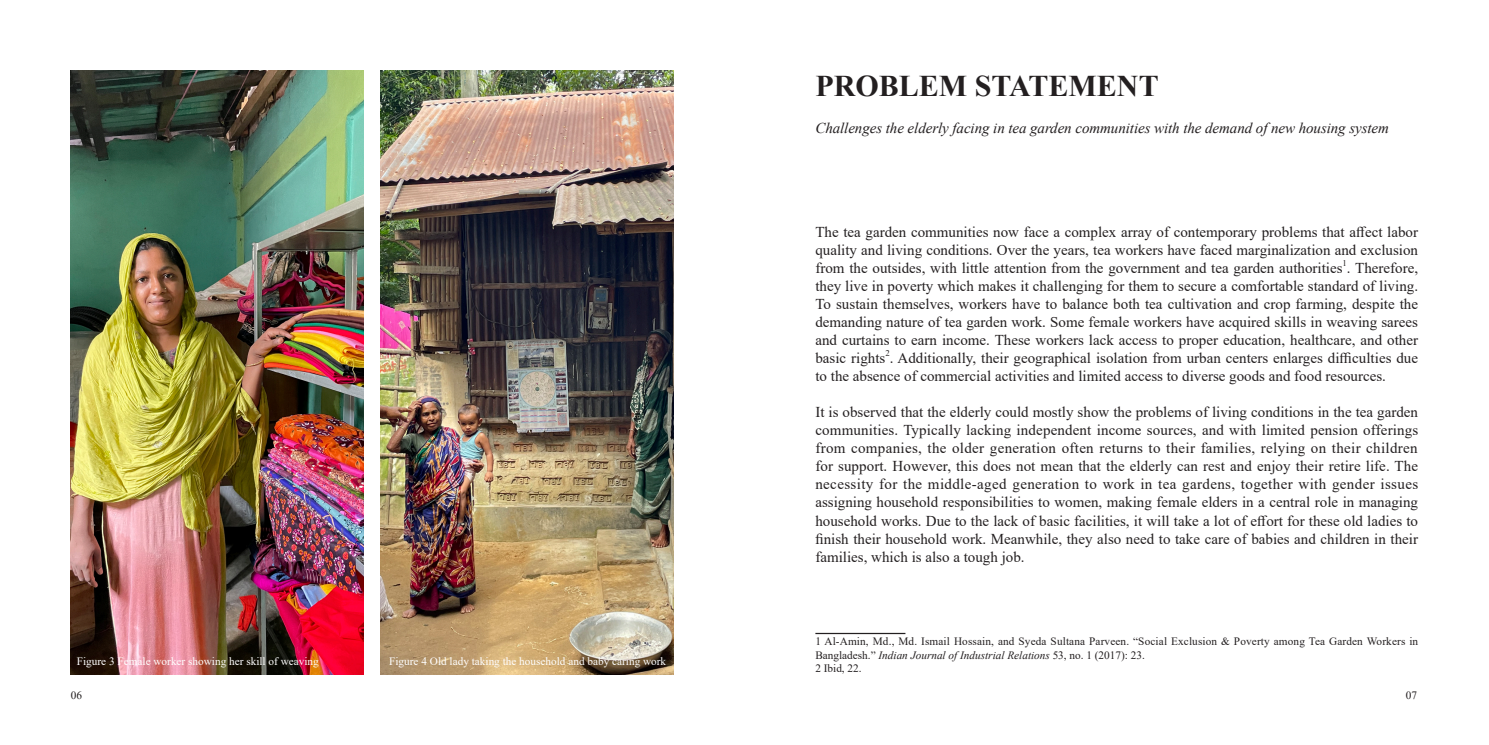
<style>
.page{position:relative;width:1489px;height:745px;background:#fff}
.page>*{position:absolute;margin:0;border:0;box-sizing:border-box;transform-origin:0 0}
.t1{font:700 30px "Times New Roman";color:#231f20}
.t2{font:15px/18px "Times New Roman";color:#231f20;text-align:justify}
.t3{font:italic 15px "Times New Roman";letter-spacing:-.005em;color:#231f20}
.t4{font:11.25px/13.5px "Times New Roman";letter-spacing:.01em;color:#231f20}
.t5{font:11.25px "Times New Roman";color:#fff}
.t6{font:8.75px "Times New Roman";color:#231f20}
.s1{font-style:italic}
</style>
<div class="page">
<hr style="left:815px;top:632px;width:90px;height:1px;background:#231f20">
<img style="left:71px;top:71px;width:293px;height:602px">
<img style="left:380px;top:71px;width:293px;height:602px">
<p class="t1" style="left:815px;top:64px;width:345px">PROBLEM STATEMENT</p>
<p class="t3" style="left:815px;top:118px;width:575px">Challenges the elderly facing in tea garden communities with the demand of new housing system</p>
<p class="t5" style="left:77px;top:653px;width:243px">Figure 3 Female worker showing her skill of weaving</p>
<p class="t5" style="left:389px;top:653px;width:278px">Figure 4 Old lady taking the household and baby caring work</p>
<p class="t2" style="left:815px;top:222px;width:604px">The tea garden communities now face a complex array of contemporary problems that affect labor quality and living conditions. Over the years, tea workers have faced marginalization and exclusion from the outsides, with little attention from the government and tea garden authorities . Therefore,</p>
<p class="t6" style="left:1342px;top:257px;width:6px">1</p>
<p class="t2" style="left:815px;top:276px;width:604px">they live in poverty which makes it challenging for them to secure a comfortable standard of living.<br>To sustain themselves, workers have to balance both tea cultivation and crop farming, despite the demanding nature of tea garden work. Some female workers have acquired skills in weaving sarees and curtains to earn income. These workers lack access to proper education, healthcare, and other basic rights . Additionally, their geographical isolation from urban centers enlarges difficulties due</p>
<p class="t6" style="left:885px;top:347px;width:6px">2</p>
<p class="t2" style="left:815px;top:366px;width:572px">to the absence of commercial activities and limited access to diverse goods and food resources.</p>
<p class="t2" style="left:815px;top:402px;width:604px">It is observed that the elderly could mostly show the problems of living conditions in the tea garden communities. Typically lacking independent income sources, and with limited pension offerings from companies, the older generation often returns to their families, relying on their children for support. However, this does not mean that the elderly can rest and enjoy their retire life. The necessity for the middle-aged generation to work in tea gardens, together with gender issues assigning household responsibilities to women, making female elders in a central role in managing household works. Due to the lack of basic facilities, it will take a lot of effort for these old ladies to finish their household work. Meanwhile, they also need to take care of babies and children in their families, which is also a tough job.</p>
<p class="t4" style="left:815px;top:633px;width:604px">1 Al-Amin, Md., Md. Ismail Hossain, and Syeda Sultana Parveen. “Social Exclusion &amp; Poverty among Tea Garden Workers in<br>Bangladesh.” <span class="s1">Indian Journal of Industrial Relations</span> 53, no. 1 (2017): 23.</p>
<p class="t4" style="left:815px;top:660px;width:48px">2 Ibid, 22.</p>
<p class="t4" style="left:71px;top:687px;width:13px">06</p>
<p class="t4" style="left:1405px;top:687px;width:13px">07</p>
</div>
